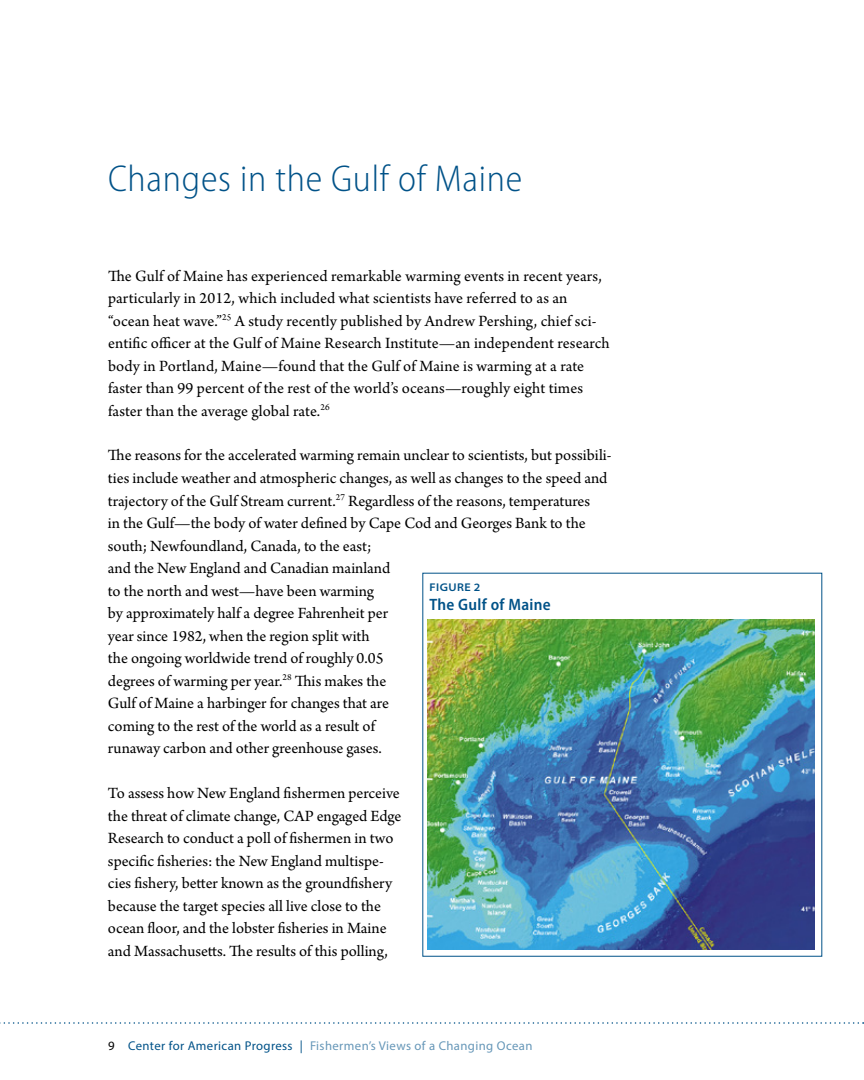
<style>
.page{position:relative;width:864px;height:1080px;background:#fff}
.page>*{position:absolute;margin:0;border:0;box-sizing:border-box;transform-origin:0 0}
.t1{font:300 semi-condensed 37.5px "Myriad Pro";letter-spacing:.02em;color:#005288}
.t2{font:16.5px/22.5px "Arno Pro";color:#000}
.t3{font:600 semi-condensed 16.5px "Myriad Pro";letter-spacing:.02em;color:#005288}
.t4{font:12.75px "Myriad Pro";letter-spacing:.03em;color:#6697b8}
.t5{font:600 semi-expanded 11.25px "Myriad Pro";letter-spacing:.04em;color:#005288}
.s1{color:#000}
.s2{color:#005288}
</style>
<div class="page">
<svg style="left:0;top:1022px;width:864px;height:2px"></svg>
<img style="left:428px;top:620px;width:387px;height:330px">
<h1 class="t1" style="left:108px;top:158px;width:416px">Changes in the Gulf of Maine</h1>
<p class="t2" style="left:108px;top:265px;width:503px">The Gulf of Maine has experienced remarkable warming events in recent years, particularly in 2012, which included what scientists have referred to as an “ocean heat wave.”<sup>25</sup> A study recently published by Andrew Pershing, chief sci&shy;entific officer at the Gulf of Maine Research Institute—an independent research body in Portland, Maine—found that the Gulf of Maine is warming at a rate faster than 99 percent of the rest of the world’s oceans—roughly eight times faster than the average global rate.<sup>26</sup></p>
<p class="t2" style="left:108px;top:445px;width:505px">The reasons for the accelerated warming remain unclear to scientists, but possibili&shy;ties include weather and atmospheric changes, as well as changes to the speed and trajectory of the Gulf Stream current.<sup>27</sup> Regardless of the reasons, temperatures<br>in the Gulf—the body of water defined by Cape Cod and Georges Bank to the south; Newfoundland, Canada, to the east;<br>and the New England and Canadian mainland<br>to the north and west—have been warming<br>by approximately half a degree Fahrenheit per<br>year since 1982, when the region split with<br>the ongoing worldwide trend of roughly 0.05<br>degrees of warming per year.<sup>28</sup> This makes the<br>Gulf of Maine a harbinger for changes that are<br>coming to the rest of the world as a result of<br>runaway carbon and other greenhouse gases.</p>
<p class="t2" style="left:108px;top:783px;width:295px">To assess how New England fishermen perceive the threat of climate change, CAP engaged Edge Research to conduct a poll of fishermen in two specific fisheries: the New England multispe&shy;cies fishery, better known as the groundfishery because the target species all live close to the ocean floor, and the lobster fisheries in Maine and Massachusetts. The results of this polling,</p>
<p class="t5" style="left:430px;top:581px;width:52px">FIGURE 2</p>
<p class="t3" style="left:429px;top:596px;width:123px">The Gulf of Maine</p>
<p class="t4" style="left:108px;top:1038px;width:426px"><span class="s1">9</span> <span class="s2">Center for American Progress |</span> Fishermen’s Views of a Changing Ocean</p>
</div>
